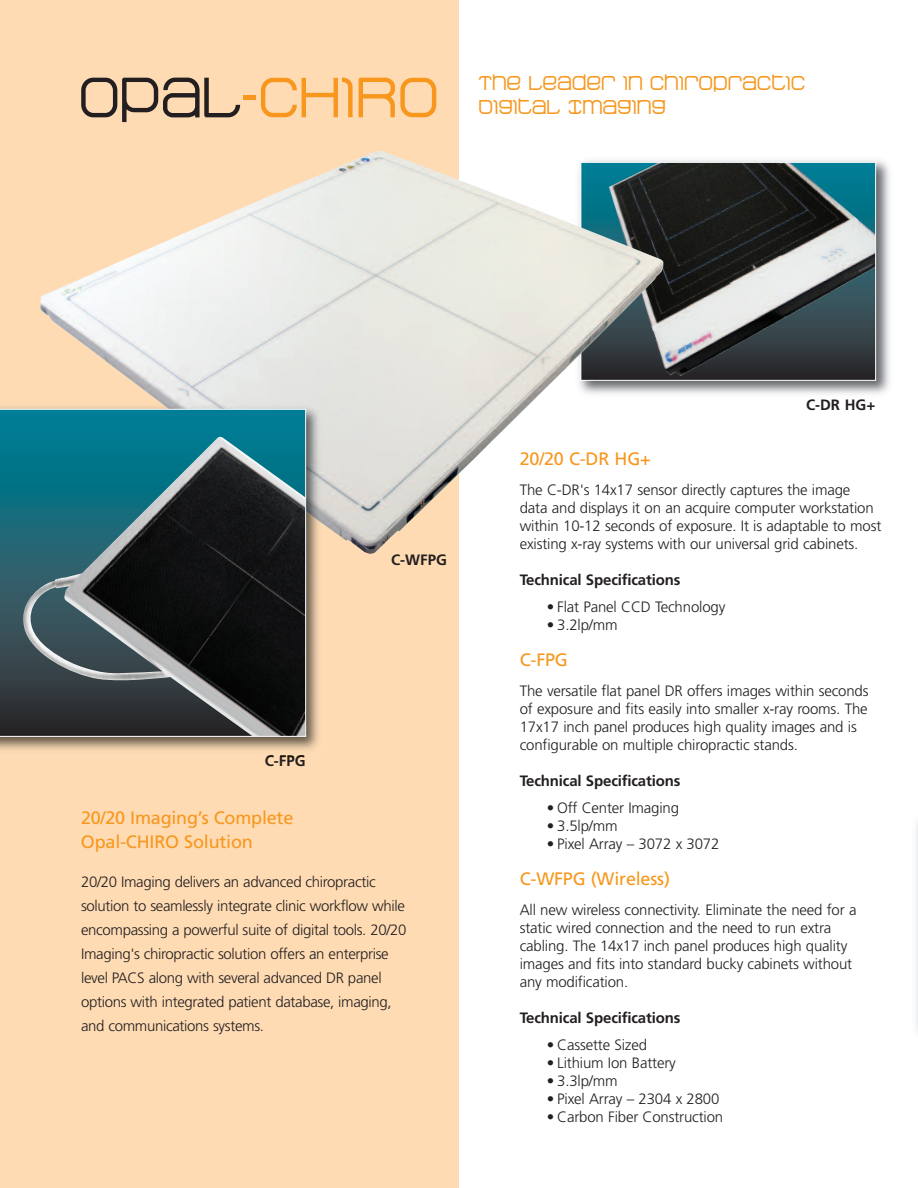
<style>
.page{position:relative;width:918px;height:1188px;background:#fff}
.page>*{position:absolute;margin:0;border:0;box-sizing:border-box;transform-origin:0 0}
.t1{font:700 24px/24px "Stak";letter-spacing:-.005em;color:#f7971d}
.t2{font:18px/24px "Frutiger";letter-spacing:-.01em;color:#f7971d}
.t3{font:300 15px/18px "Frutiger";letter-spacing:-.01em;color:#231f20}
.t4{font:700 15px "Frutiger";letter-spacing:-.01em;color:#231f20}
</style>
<div class="page">
<img style="left:664px;top:160px;width:226px;height:234px">
<img style="left:664px;top:164px;width:210px;height:212px">
<div style="left:0;top:0;width:459px;height:1188px;background:#fedbb3"></div>
<svg style="left:261px;top:78px;width:92px;height:39px"></svg>
<svg style="left:359px;top:78px;width:77px;height:39px"></svg>
<svg style="left:81px;top:78px;width:159px;height:44px"></svg>
<hr style="left:244px;top:96px;width:12px;height:4px;background:#f7971d">
<img style="left:40px;top:151px;width:624px;height:403px">
<img style="left:0;top:402px;width:326px;height:348px">
<img style="left:267px;top:755px;width:38px;height:1px">
<img style="left:160px;top:402px;width:166px;height:124px">
<svg style="left:0;top:409px;width:306px;height:328px;background:#274c53"></svg>
<h1 class="t1" style="left:478px;top:70px;width:328px">THE LEADER IN CHIROPRACTIC<br>DIGITAL IMAGING</h1>
<p class="t4" style="left:265px;top:754px;width:42px">C-FPG</p>
<p class="t4" style="left:391px;top:554px;width:57px">C-WFPG</p>
<p class="t2" style="left:81px;top:808px;width:214px">20/20 Imaging’s Complete<br>Opal-CHIRO Solution</p>
<p class="t3" style="left:81px;top:871px;width:327px;line-height:24px">20/20 Imaging delivers an advanced chiropractic solution to seamlessly integrate clinic workflow while encompassing a powerful suite of digital tools. 20/20<br>Imaging's chiropractic solution offers an enterprise level PACS along with several advanced DR panel options with integrated patient database, imaging, and communications systems.</p>
<p class="t4" style="left:806px;top:398px;width:71px">C-DR HG+</p>
<p class="t2" style="left:520px;top:448px;width:133px">20/20 C-DR HG+</p>
<p class="t3" style="left:520px;top:482px;width:363px">The C-DR's 14x17 sensor directly captures the image data and displays it on an acquire computer workstation within 10-12 seconds of exposure. It is adaptable to most existing x-ray systems with our universal grid cabinets.</p>
<p class="t4" style="left:520px;top:574px;width:162px">Technical Specifications</p>
<p class="t3" style="left:547px;top:599px;width:180px">• Flat Panel CCD Technology</p>
<p class="t3" style="left:547px;top:617px;width:72px">• 3.2lp/mm</p>
<p class="t2" style="left:520px;top:649px;width:50px">C-FPG</p>
<p class="t3" style="left:520px;top:683px;width:350px">The versatile flat panel DR offers images within seconds of exposure and fits easily into smaller x-ray rooms. The 17x17 inch panel produces high quality images and is configurable on multiple chiropractic stands.</p>
<p class="t4" style="left:520px;top:775px;width:162px">Technical Specifications</p>
<p class="t3" style="left:547px;top:800px;width:134px">• Off Center Imaging</p>
<p class="t3" style="left:547px;top:818px;width:72px">• 3.5lp/mm</p>
<p class="t3" style="left:547px;top:836px;width:174px">• Pixel Array – 3072 x 3072</p>
<p class="t2" style="left:520px;top:868px;width:152px">C-WFPG (Wireless)</p>
<p class="t3" style="left:520px;top:902px;width:338px">All new wireless connectivity. Eliminate the need for a static wired connection and the need to run extra cabling. The 14x17 inch panel produces high quality images and fits into standard bucky cabinets without any modification.</p>
<p class="t4" style="left:520px;top:1012px;width:162px">Technical Specifications</p>
<p class="t3" style="left:547px;top:1037px;width:102px">• Cassette Sized</p>
<p class="t3" style="left:547px;top:1055px;width:131px">• Lithium Ion Battery</p>
<p class="t3" style="left:547px;top:1073px;width:72px">• 3.3lp/mm</p>
<p class="t3" style="left:547px;top:1091px;width:174px">• Pixel Array – 2304 x 2800</p>
<p class="t3" style="left:547px;top:1109px;width:178px">• Carbon Fiber Construction</p>
</div>
